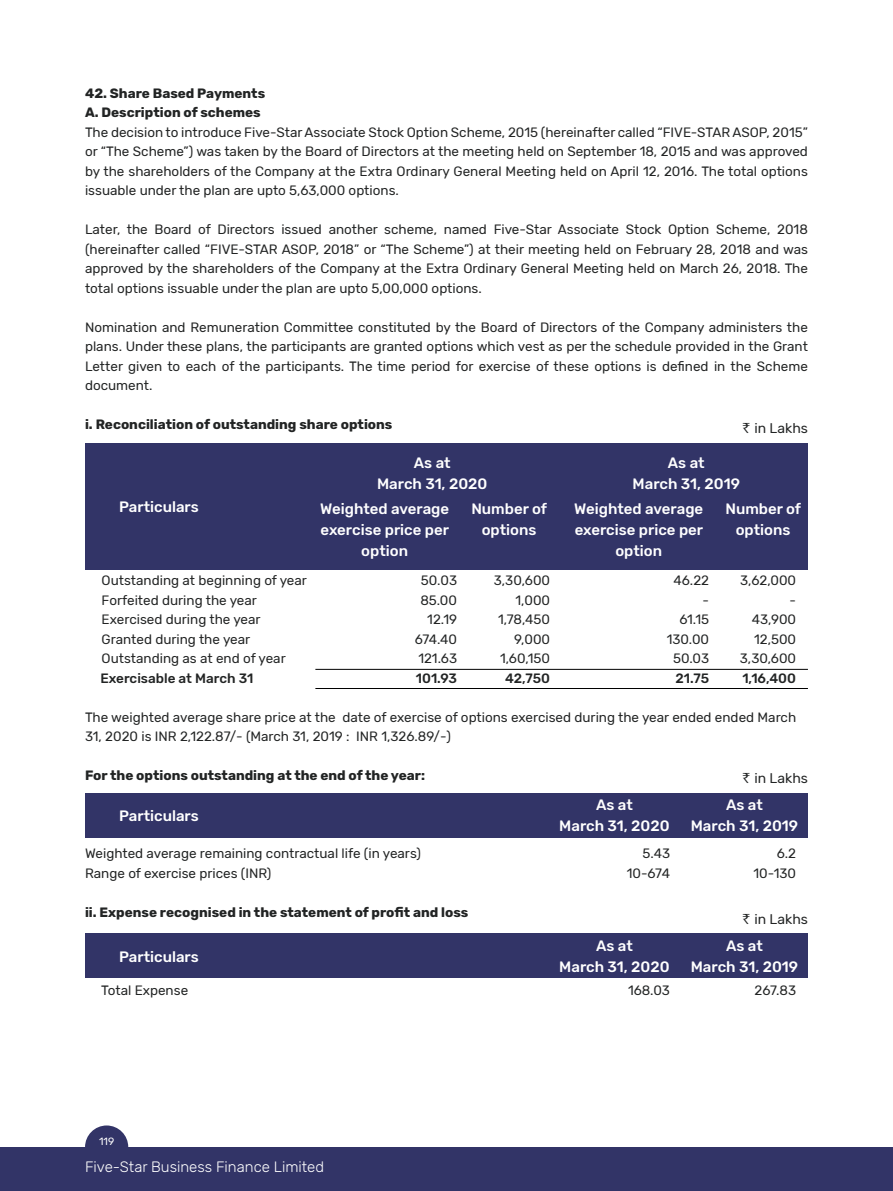
<style>
.page{position:relative;width:893px;height:1191px;background:#fff}
.page>*{position:absolute;margin:0;border:0;box-sizing:border-box;transform-origin:0 0}
.t1{font:500 15px/21px "Rubik";color:#fff;text-align:center}
.t2{font:300 15px "Rubik";color:#fff}
.t3{font:13.95px "Rubik";color:#222424}
.t4{font:13.5px/19.5px "Rubik";color:#222424;text-align:justify}
.t5{font:700 13.5px/19.5px "Rubik";color:#222424}
.t6{font:500 13.5px "Rubik";color:#222424}
.t7{font:10.5px "Rubik";color:#fff}
.s1{font-family:"Rupee Foradian"}
</style>
<div class="page">
<div style="left:0;top:1147px;width:893px;height:44px;background:#323467"></div>
<div style="left:85px;top:1125px;width:43px;height:43px;background:#323467;border-radius:50%"></div>
<div style="left:85px;top:443px;width:723px;height:127px;background:#323467"></div>
<hr style="left:315px;top:688px;width:493px;height:1px;background:#000">
<hr style="left:315px;top:669px;width:493px;height:1px;background:#000">
<div style="left:85px;top:793px;width:723px;height:45px;background:#323467"></div>
<div style="left:85px;top:933px;width:723px;height:45px;background:#323467"></div>
<p class="t5" style="left:85px;top:84px;width:182px">42. Share Based Payments<br>A. Description of schemes</p>
<p class="t4" style="left:85px;top:123px;width:724px">The decision to introduce Five-Star Associate Stock Option Scheme, 2015 (hereinafter called “FIVE-STAR ASOP, 2015” or “The Scheme”) was taken by the Board of Directors at the meeting held on September 18, 2015 and was approved by the shareholders of the Company at the Extra Ordinary General Meeting held on April 12, 2016. The total options issuable under the plan are upto 5,63,000 options.</p>
<p class="t4" style="left:85px;top:220px;width:724px">Later, the Board of Directors issued another scheme, named Five-Star Associate Stock Option Scheme, 2018 (hereinafter called “FIVE-STAR ASOP, 2018” or “The Scheme”) at their meeting held on February 28, 2018 and was approved by the shareholders of the Company at the Extra Ordinary General Meeting held on March 26, 2018. The total options issuable under the plan are upto 5,00,000 options.</p>
<p class="t4" style="left:85px;top:318px;width:724px">Nomination and Remuneration Committee constituted by the Board of Directors of the Company administers the plans. Under these plans, the participants are granted options which vest as per the schedule provided in the Grant Letter given to each of the participants. The time period for exercise of these options is defined in the Scheme document.</p>
<p class="t5" style="left:85px;top:415px;width:309px">i. Reconciliation of outstanding share options</p>
<p class="t3" style="left:743px;top:421px;width:66px"><span class="s1">`</span> in Lakhs</p>
<p class="t1" style="left:119px;top:497px;width:81px">Particulars</p>
<p class="t1" style="left:377px;top:453px;width:112px">As at<br>March 31, 2020</p>
<p class="t1" style="left:320px;top:498px;width:131px">Weighted average exercise price per option</p>
<p class="t1" style="left:471px;top:498px;width:77px">Number of options</p>
<p class="t1" style="left:574px;top:498px;width:130px">Weighted average exercise price per option</p>
<p class="t1" style="left:725px;top:498px;width:77px">Number of options</p>
<p class="t1" style="left:633px;top:453px;width:109px">As at<br>March 31, 2019</p>
<p class="t4" style="left:102px;top:571px;width:207px">Outstanding at beginning of year</p>
<p class="t4" style="left:421px;top:571px;width:38px">50.03</p>
<p class="t4" style="left:494px;top:571px;width:58px">3,30,600</p>
<p class="t4" style="left:673px;top:571px;width:37px">46.22</p>
<p class="t4" style="left:740px;top:571px;width:58px">3,62,000</p>
<p class="t4" style="left:102px;top:591px;width:157px">Forfeited during the year</p>
<p class="t4" style="left:420px;top:591px;width:38px">85.00</p>
<p class="t4" style="left:516px;top:591px;width:36px">1,000</p>
<p class="t4" style="left:703px;top:591px;width:8px">-</p>
<p class="t4" style="left:790px;top:591px;width:8px">-</p>
<p class="t4" style="left:102px;top:610px;width:160px">Exercised during the year</p>
<p class="t4" style="left:427px;top:610px;width:31px">12.19</p>
<p class="t4" style="left:498px;top:610px;width:54px">1,78,450</p>
<p class="t4" style="left:679px;top:610px;width:31px">61.15</p>
<p class="t4" style="left:752px;top:610px;width:46px">43,900</p>
<p class="t4" style="left:102px;top:630px;width:150px">Granted during the year</p>
<p class="t4" style="left:415px;top:630px;width:44px">674.40</p>
<p class="t4" style="left:514px;top:630px;width:37px">9,000</p>
<p class="t4" style="left:667px;top:630px;width:44px">130.00</p>
<p class="t4" style="left:754px;top:630px;width:44px">12,500</p>
<p class="t4" style="left:102px;top:649px;width:186px">Outstanding as at end of year</p>
<p class="t4" style="left:418px;top:649px;width:40px">121.63</p>
<p class="t4" style="left:500px;top:649px;width:52px">1,60,150</p>
<p class="t4" style="left:673px;top:649px;width:38px">50.03</p>
<p class="t4" style="left:740px;top:649px;width:58px">3,30,600</p>
<p class="t6" style="left:100px;top:670px;width:154px">Exercisable at March 31</p>
<p class="t6" style="left:416px;top:670px;width:43px">101.93</p>
<p class="t6" style="left:505px;top:670px;width:46px">42,750</p>
<p class="t6" style="left:675px;top:670px;width:35px">21.75</p>
<p class="t6" style="left:742px;top:670px;width:55px">1,16,400</p>
<p class="t4" style="left:85px;top:708px;width:713px">The weighted average share price at the date of exercise of options exercised during the year ended ended March<br>31, 2020 is INR 2,122.87/- (March 31, 2019 : INR 1,326.89/-)</p>
<p class="t5" style="left:85px;top:766px;width:342px">For the options outstanding at the end of the year:</p>
<p class="t3" style="left:743px;top:770px;width:66px"><span class="s1">`</span> in Lakhs</p>
<p class="t1" style="left:119px;top:806px;width:81px">Particulars</p>
<p class="t1" style="left:559px;top:795px;width:112px">As at<br>March 31, 2020</p>
<p class="t1" style="left:691px;top:795px;width:109px">As at<br>March 31, 2019</p>
<p class="t4" style="left:85px;top:844px;width:337px">Weighted average remaining contractual life (in years)</p>
<p class="t4" style="left:643px;top:844px;width:29px">5.43</p>
<p class="t4" style="left:777px;top:844px;width:21px">6.2</p>
<p class="t4" style="left:85px;top:863px;width:188px">Range of exercise prices (INR)</p>
<p class="t4" style="left:627px;top:863px;width:45px">10-674</p>
<p class="t4" style="left:753px;top:863px;width:44px">10-130</p>
<p class="t5" style="left:85px;top:903px;width:385px">ii. Expense recognised in the statement of profit and loss</p>
<p class="t3" style="left:743px;top:911px;width:66px"><span class="s1">`</span> in Lakhs</p>
<p class="t1" style="left:119px;top:946px;width:81px">Particulars</p>
<p class="t1" style="left:559px;top:935px;width:112px">As at<br>March 31, 2020</p>
<p class="t1" style="left:691px;top:935px;width:109px">As at<br>March 31, 2019</p>
<p class="t4" style="left:101px;top:980px;width:88px">Total Expense</p>
<p class="t4" style="left:628px;top:980px;width:44px">168.03</p>
<p class="t4" style="left:755px;top:980px;width:43px">267.83</p>
<p class="t7" style="left:99px;top:1135px;width:17px">119</p>
<p class="t2" style="left:85px;top:1158px;width:241px">Five-Star Business Finance Limited</p>
</div>
